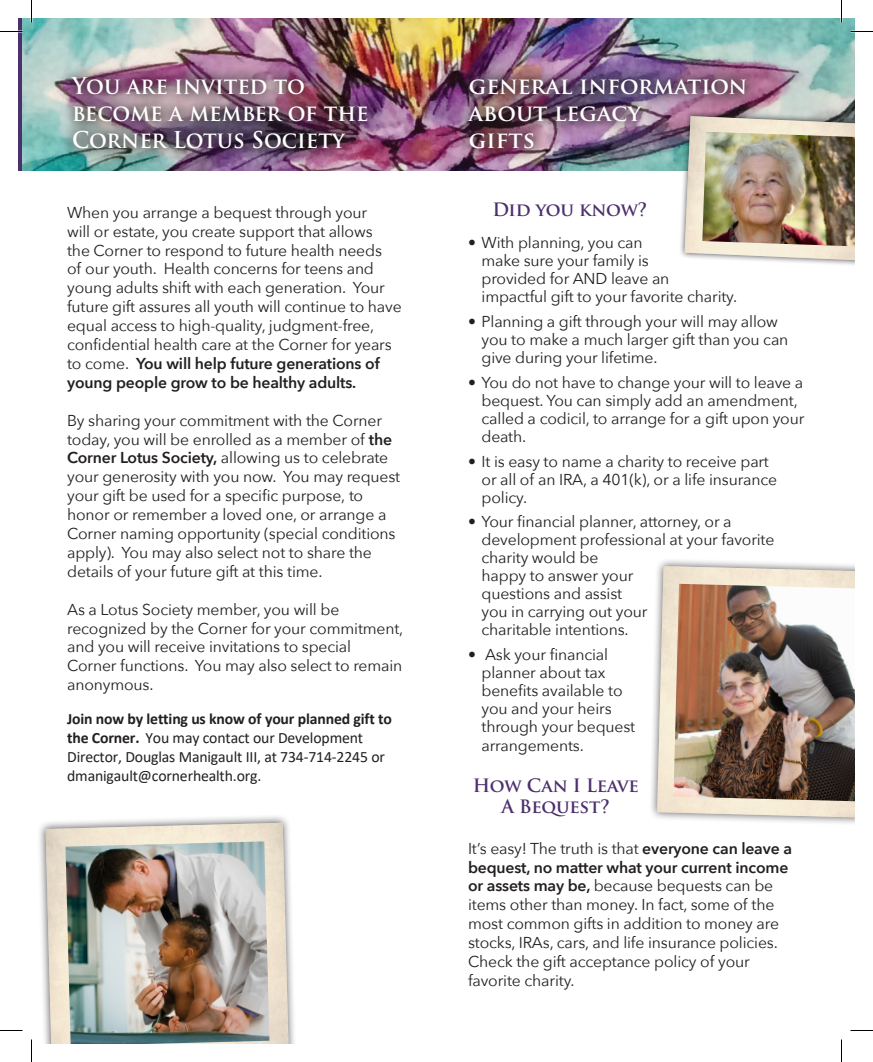
<style>
.page{position:relative;width:873px;height:1062px;background:#fff}
.page>*{position:absolute;margin:0;border:0;box-sizing:border-box;transform-origin:0 0}
.t1{font:700 22.5px/27px "Trajan Pro";color:#fff;scale:.96 1}
.t2{font:700 22.5px/27px "Trajan Pro";color:#fff}
.t3{font:700 18px/21.6px "Trajan Pro";letter-spacing:-.01em;color:#4c2f6d;text-align:center}
.t4{font:15.75px/18.9px "Avenir Next";letter-spacing:-.01em;color:#231f20}
.t5{font:15.75px/18.9px "Calibri";letter-spacing:-.01em;color:#231f20}
.s1{font-weight:600}
.s2{font-weight:700}
</style>
<div class="page">
<img style="left:22px;top:18px;width:833px;height:153px">
<div style="left:58px;top:63px;width:324px;height:101px;background:#231f20;opacity:.75"></div>
<div style="left:454px;top:65px;width:305px;height:99px;background:#231f20;opacity:.75"></div>
<div style="left:679px;top:110px;width:176px;height:158px;background:#231f20;opacity:.75"></div>
<img style="left:685px;top:116px;width:170px;height:144px">
<div style="left:37px;top:814px;width:260px;height:230px;background:#231f20;opacity:.75"></div>
<img style="left:46px;top:823px;width:242px;height:221px">
<img style="left:65px;top:841px;width:204px;height:203px">
<div style="left:649px;top:558px;width:206px;height:268px;background:#231f20;opacity:.75"></div>
<img style="left:657px;top:566px;width:198px;height:251px">
<img style="left:673px;top:584px;width:182px;height:217px">
<img style="left:702px;top:132px;width:153px;height:114px">
<svg style="left:0;top:31px;width:22px;height:1px"></svg>
<svg style="left:850px;top:31px;width:23px;height:1px"></svg>
<svg style="left:0;top:1030px;width:22px;height:1px"></svg>
<svg style="left:850px;top:1030px;width:23px;height:1px"></svg>
<svg style="left:31px;top:0;width:1px;height:22px"></svg>
<svg style="left:31px;top:1040px;width:1px;height:22px"></svg>
<svg style="left:841px;top:0;width:1px;height:22px"></svg>
<svg style="left:841px;top:1040px;width:1px;height:22px"></svg>
<p class="t1" style="left:72px;top:73px;width:311px">You are invited to become a member of the<br>Corner Lotus Society</p>
<p class="t2" style="left:469px;top:73px;width:280px">general information about legacy<br>gifts</p>
<p class="t4" style="left:67px;top:203px;width:336px">When you arrange a bequest through your<br>will or estate, you create support that allows<br>the Corner to respond to future health needs<br>of our youth. Health concerns for teens and young adults shift with each generation. Your future gift assures all youth will continue to have equal access to high-quality, judgment-free, confidential health care at the Corner for years to come. <span class="s1">You will help future generations of young people grow to be healthy adults.</span></p>
<p class="t4" style="left:67px;top:411px;width:335px">By sharing your commitment with the Corner today, you will be enrolled as a member of <span class="s1">the Corner Lotus Society,</span> allowing us to celebrate your generosity with you now. You may request your gift be used for a specific purpose, to honor or remember a loved one, or arrange a Corner naming opportunity (special conditions apply). You may also select not to share the details of your future gift at this time.</p>
<p class="t4" style="left:67px;top:600px;width:338px">As a Lotus Society member, you will be recognized by the Corner for your commitment, and you will receive invitations to special Corner functions. You may also select to remain anonymous.</p>
<p class="t5" style="left:67px;top:709px;width:326px"><span class="s2">Join now by letting us know of your planned gift to the Corner.</span> You may contact our Development Director, Douglas Manigault III, at 734-714-2245 or dmanigault@cornerhealth.org.</p>
<p class="t3" style="left:493px;top:198px;width:156px">Did you know?</p>
<p class="t4" style="left:482px;top:234px;width:257px;line-height:18px;text-indent:-14px">• With planning, you can<br>make sure your family is<br>provided for AND leave an impactful gift to your favorite charity.</p>
<p class="t4" style="left:482px;top:313px;width:308px;line-height:18px;text-indent:-14px">• Planning a gift through your will may allow you to make a much larger gift than you can give during your lifetime.</p>
<p class="t4" style="left:482px;top:373px;width:324px;line-height:18px;text-indent:-14px">• You do not have to change your will to leave a bequest. You can simply add an amendment, called a codicil, to arrange for a gift upon your death.</p>
<p class="t4" style="left:482px;top:452px;width:297px;line-height:18px;text-indent:-14px">• It is easy to name a charity to receive part or all of an IRA, a 401(k), or a life insurance policy.</p>
<p class="t4" style="left:482px;top:513px;width:294px;line-height:18px;text-indent:-14px">• Your financial planner, attorney, or a development professional at your favorite charity would be<br>happy to answer your<br>questions and assist<br>you in carrying out your<br>charitable intentions.</p>
<p class="t4" style="left:482px;top:646px;width:155px;line-height:18.1px;text-indent:-14px">• Ask your financial planner about tax benefits available to you and your heirs through your bequest arrangements.</p>
<p class="t3" style="left:473px;top:774px;width:168px">How Can I Leave<br>A Bequest?</p>
<p class="t4" style="left:468px;top:839px;width:326px">It’s easy! The truth is that <span class="s1">everyone can leave a bequest, no matter what your current income or assets may be,</span> because bequests can be items other than money. In fact, some of the most common gifts in addition to money are stocks, IRAs, cars, and life insurance policies.<br>Check the gift acceptance policy of your favorite charity.</p>
</div>
